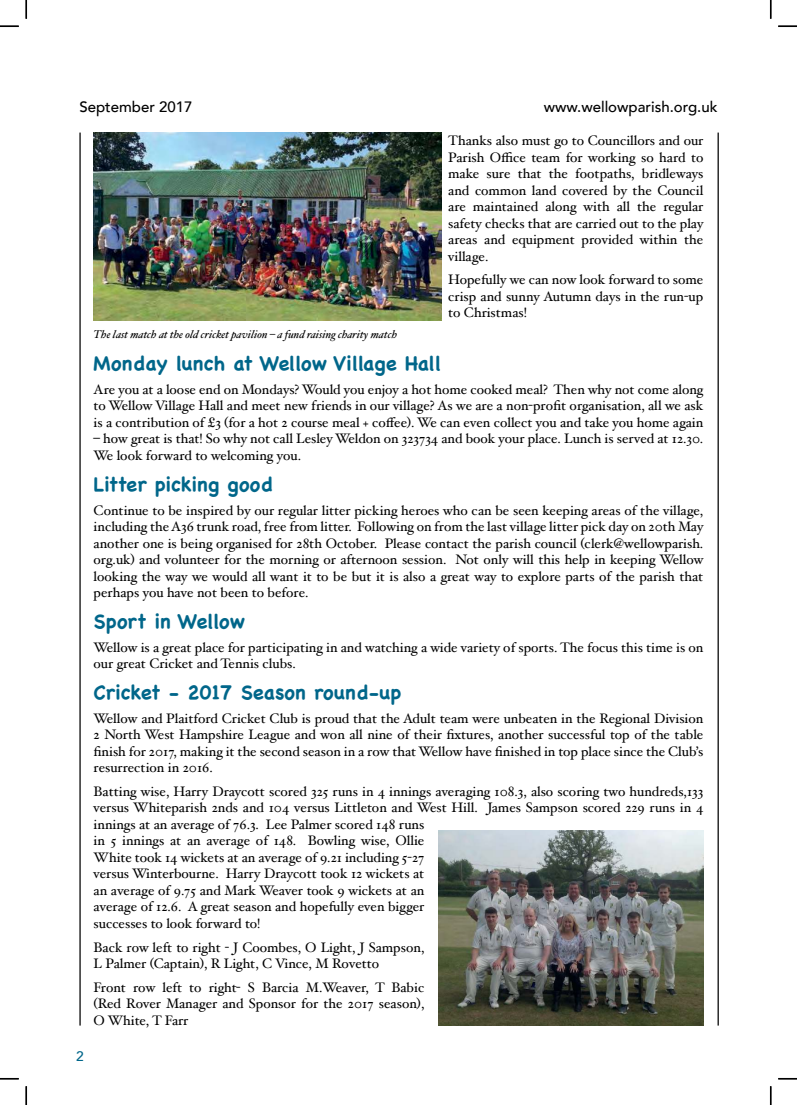
<style>
.page{position:relative;width:797px;height:1105px;background:#fff}
.page>*{position:absolute;margin:0;border:0;box-sizing:border-box;transform-origin:0 0}
.t1{font:700 20px "Chalkboard";color:#00668a}
.t2{font:500 15px "Avenir";color:#000}
.t3{font:13.75px/16.5px "Hoefler Text";color:#000;text-align:justify}
.t4{font:500 13.75px "Avenir";color:#00668a}
.t5{font:italic 11.25px "Hoefler Text";color:#000}
</style>
<div class="page">
<hr style="left:79px;top:133px;width:2px;height:892px;background:#000">
<hr style="left:717px;top:133px;width:1px;height:892px;background:#000">
<img style="left:94px;top:133px;width:347px;height:187px">
<img style="left:438px;top:830px;width:265px;height:195px">
<svg style="left:0;top:25px;width:19px;height:2px"></svg>
<svg style="left:778px;top:25px;width:19px;height:2px"></svg>
<svg style="left:0;top:1078px;width:19px;height:1px"></svg>
<svg style="left:778px;top:1078px;width:19px;height:1px"></svg>
<svg style="left:25px;top:0;width:2px;height:19px"></svg>
<svg style="left:25px;top:1086px;width:2px;height:19px"></svg>
<svg style="left:770px;top:0;width:1px;height:19px"></svg>
<svg style="left:770px;top:1086px;width:1px;height:19px"></svg>
<p class="t2" style="left:79px;top:101px;width:115px">September 2017</p>
<p class="t2" style="left:544px;top:101px;width:175px">www.wellowparish.org.uk</p>
<p class="t3" style="left:448px;top:132px;width:257px">Thanks also must go to Councillors and our Parish Office team for working so hard to make sure that the footpaths, bridleways and common land covered by the Council are maintained along with all the regular safety checks that are carried out to the play areas and equipment provided within the village.</p>
<p class="t3" style="left:448px;top:271px;width:256px">Hopefully we can now look forward to some crisp and sunny Autumn days in the run-up to Christmas!</p>
<p class="t5" style="left:94px;top:328px;width:305px">The last match at the old cricket pavilion – a fund raising charity match</p>
<h1 class="t1" style="left:94px;top:352px;width:349px">Monday lunch at Wellow Village Hall</h1>
<p class="t3" style="left:94px;top:382px;width:611px">Are you at a loose end on Mondays? Would you enjoy a hot home cooked meal? Then why not come along to Wellow Village Hall and meet new friends in our village? As we are a non-profit organisation, all we ask is a contribution of £3 (for a hot 2 course meal + coffee). We can even collect you and take you home again</p>
<p class="t3" style="left:94px;top:430px;width:611px">– how great is that! So why not call Lesley Weldon on 323734 and book your place. Lunch is served at 12.30.<br>We look forward to welcoming you.</p>
<h1 class="t1" style="left:94px;top:473px;width:181px">Litter picking good</h1>
<p class="t3" style="left:94px;top:501px;width:611px">Continue to be inspired by our regular litter picking heroes who can be seen keeping areas of the village, including the A36 trunk road, free from litter. Following on from the last village litter pick day on 20th May another one is being organised for 28th October. Please contact the parish council (clerk@wellowparish. org.uk) and volunteer for the morning or afternoon session. Not only will this help in keeping Wellow looking the way we would all want it to be but it is also a great way to explore parts of the parish that perhaps you have not been to before.</p>
<h1 class="t1" style="left:94px;top:610px;width:153px">Sport in Wellow</h1>
<p class="t3" style="left:94px;top:640px;width:611px">Wellow is a great place for participating in and watching a wide variety of sports. The focus this time is on our great Cricket and Tennis clubs.</p>
<h1 class="t1" style="left:94px;top:681px;width:309px">Cricket - 2017 Season round-up</h1>
<p class="t3" style="left:94px;top:710px;width:611px">Wellow and Plaitford Cricket Club is proud that the Adult team were unbeaten in the Regional Division 2 North West Hampshire League and won all nine of their fixtures, another successful top of the table finish for 2017, making it the second season in a row that Wellow have finished in top place since the Club’s resurrection in 2016.</p>
<p class="t3" style="left:94px;top:783px;width:611px;text-align:left">Batting wise, Harry Draycott scored 325 runs in 4 innings averaging 108.3, also scoring two hundreds,133 versus Whiteparish 2nds and 104 versus Littleton and West Hill. James Sampson scored 229 runs in 4 innings at an average of 76.3. Lee Palmer scored 148 runs<br>in 5 innings at an average of 148. Bowling wise, Ollie<br>White took 14 wickets at an average of 9.21 including 5-27<br>versus Winterbourne. Harry Draycott took 12 wickets at<br>an average of 9.75 and Mark Weaver took 9 wickets at an<br>average of 12.6. A great season and hopefully even bigger<br>successes to look forward to!</p>
<p class="t3" style="left:94px;top:938px;width:332px">Back row left to right - J Coombes, O Light, J Sampson,<br>L Palmer (Captain), R Light, C Vince, M Rovetto</p>
<p class="t3" style="left:94px;top:979px;width:332px">Front row left to right- S Barcia M.Weaver, T Babic (Red Rover Manager and Sponsor for the 2017 season), O White, T Farr</p>
<p class="t4" style="left:76px;top:1050px;width:9px">2</p>
</div>
